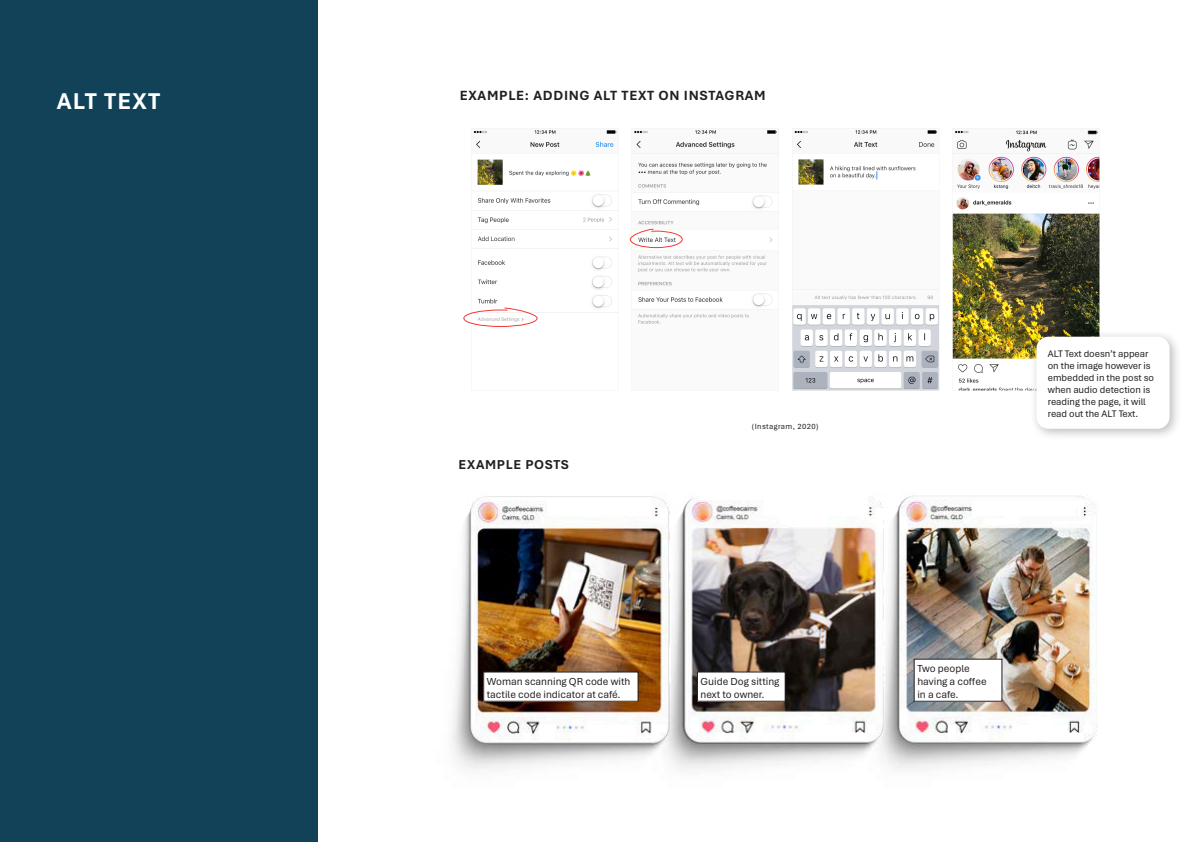
<style>
.page{position:relative;width:1191px;height:842px;background:#fff}
.page>*{position:absolute;margin:0;border:0;box-sizing:border-box;transform-origin:0 0}
.Heading_1{font:700 24px "Aptos";letter-spacing:.05em;color:#fff}
.t1{font:700 14px "Aptos";letter-spacing:.05em;color:#231f20}
.t2{font:700 13.6px "Aptos";letter-spacing:.05em;color:#231f20}
.t3{font:10.7px/12.8px "Aptos";color:#231f20}
.t4{font:10px/12px "Aptos";color:#231f20}
.t5{font:8px "Aptos";letter-spacing:.05em;color:#231f20}
</style>
<div class="page">
<div style="left:0;top:0;width:317px;height:842px;background:#114258"></div>
<img style="left:471px;top:128px;width:629px;height:263px">
<svg style="left:463px;top:307px;width:75px;height:20px"></svg>
<svg style="left:629px;top:228px;width:54px;height:21px"></svg>
<img style="left:451px;top:493px;width:646px;height:277px">
<div style="left:484px;top:672px;width:154px;height:29px;background:#fff"></div>
<div style="left:697px;top:672px;width:88px;height:29px;background:#fff"></div>
<div style="left:914px;top:659px;width:88px;height:42px;background:#fff"></div>
<div style="left:1029px;top:330px;width:153px;height:111px;background:#231f20;opacity:.3"></div>
<div style="left:1036px;top:337px;width:133px;height:92px;background:#fff;border-radius:12px"></div>
<p class="Heading_1" style="left:57px;top:85px;width:105px">ALT TEXT</p>
<p class="t1" style="left:460px;top:85px;width:308px">EXAMPLE: ADDING ALT TEXT ON INSTAGRAM</p>
<p class="t2" style="left:458px;top:455px;width:112px">EXAMPLE POSTS</p>
<p class="t5" style="left:752px;top:421px;width:68px">(Instagram, 2020)</p>
<p class="t3" style="left:487px;top:675px;width:145px">Woman scanning QR code with tactile code indicator at café.</p>
<p class="t3" style="left:700px;top:675px;width:80px">Guide Dog sitting next to owner.</p>
<p class="t4" style="left:1047px;top:348px;width:108px">ALT Text doesn’t appear on the image however is embedded in the post so when audio detection is reading the page, it will read out the ALT Text.</p>
<p class="t3" style="left:917px;top:662px;width:71px">Two people having a coffee in a cafe.</p>
</div>
